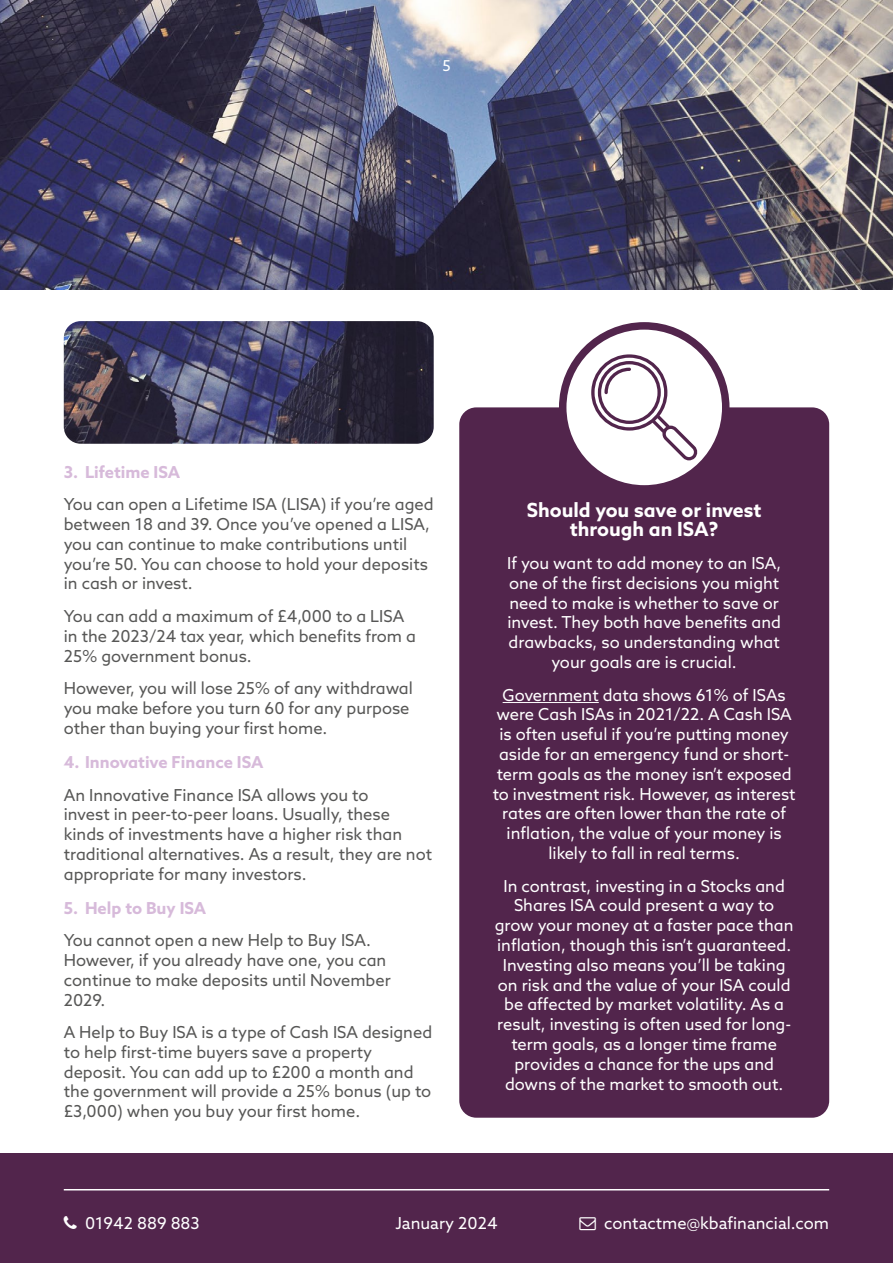
<style>
.page{position:relative;width:893px;height:1263px;background:#fff}
.page>*{position:absolute;margin:0;border:0;box-sizing:border-box;transform-origin:0 0}
.t1{font:700 19.5px/19.8px "Azo Sans";color:#fff;text-align:center}
.t2{font:16.5px/19.8px "Azo Sans";color:#fff;text-align:center}
.t3{font:16.5px/19.8px "Azo Sans";color:#575756}
.t4{font:700 16.5px "Azo Sans";color:#d7bada}
.t5{font:15px "Azo Sans";color:#fff}
</style>
<div class="page">
<div style="left:0;top:1153px;width:893px;height:110px;background:#52254c"></div>
<hr style="left:64px;top:1189px;width:765px;height:1px;background:#fff">
<div style="left:459px;top:407px;width:370px;height:711px;background:#52254c;border-radius:17px"></div>
<svg style="left:563px;top:326px;width:163px;height:163px;fill:#fff"></svg>
<div style="left:559px;top:322px;width:170px;height:171px;border:8px solid #52254c;border-radius:50%"></div>
<hr style="left:503px;top:702px;width:96px;height:1px;background:#fff">
<img style="left:0;top:0;width:893px;height:289px">
<img style="left:64px;top:321px;width:370px;height:123px">
<svg style="left:591px;top:354px;width:107px;height:106px"></svg>
<p class="t5" style="left:442px;top:56px;width:10px">5</p>
<p class="t4" style="left:64px;top:461px;width:118px">3. Lifetime ISA</p>
<p class="t3" style="left:64px;top:494px;width:371px">You can open a Lifetime ISA (LISA) if you’re aged between 18 and 39. Once you’ve opened a LISA, you can continue to make contributions until you’re 50. You can choose to hold your deposits in cash or invest.</p>
<p class="t3" style="left:64px;top:606px;width:354px">You can add a maximum of £4,000 to a LISA in the 2023/24 tax year, which benefits from a<br>25% government bonus.</p>
<p class="t3" style="left:64px;top:678px;width:350px">However, you will lose 25% of any withdrawal you make before you turn 60 for any purpose other than buying your first home.</p>
<p class="t4" style="left:64px;top:751px;width:201px">4. Innovative Finance ISA</p>
<p class="t3" style="left:64px;top:785px;width:370px">An Innovative Finance ISA allows you to<br>invest in peer-to-peer loans. Usually, these kinds of investments have a higher risk than traditional alternatives. As a result, they are not appropriate for many investors.</p>
<p class="t4" style="left:64px;top:897px;width:144px">5. Help to Buy ISA</p>
<p class="t3" style="left:64px;top:930px;width:328px">You cannot open a new Help to Buy ISA.<br>However, if you already have one, you can continue to make deposits until November<br>2029.</p>
<p class="t3" style="left:64px;top:1022px;width:370px">A Help to Buy ISA is a type of Cash ISA designed to help first-time buyers save a property deposit. You can add up to £200 a month and the government will provide a 25% bonus (up to £3,000) when you buy your first home.</p>
<p class="t1" style="left:527px;top:499px;width:236px">Should you save or invest through an ISA?</p>
<p class="t2" style="left:507px;top:553px;width:276px">If you want to add money to an ISA, one of the first decisions you might need to make is whether to save or invest. They both have benefits and drawbacks, so understanding what your goals are is crucial.</p>
<p class="t2" style="left:493px;top:684px;width:304px">Government data shows 61% of ISAs were Cash ISAs in 2021/22. A Cash ISA is often useful if you’re putting money aside for an emergency fund or short&shy;term goals as the money isn’t exposed to investment risk. However, as interest rates are often lower than the rate of inflation, the value of your money is likely to fall in real terms.</p>
<p class="t2" style="left:495px;top:875px;width:300px">In contrast, investing in a Stocks and Shares ISA could present a way to grow your money at a faster pace than inflation, though this isn’t guaranteed.<br>Investing also means you’ll be taking on risk and the value of your ISA could be affected by market volatility. As a result, investing is often used for long&shy;term goals, as a longer time frame provides a chance for the ups and downs of the market to smooth out.</p>
<p class="t2" style="left:85px;top:1213px;width:116px">01942 889 883</p>
<p class="t2" style="left:604px;top:1213px;width:227px">contactme@kbafinancial.com</p>
<p class="t2" style="left:395px;top:1213px;width:104px">January 2024</p>
</div>
